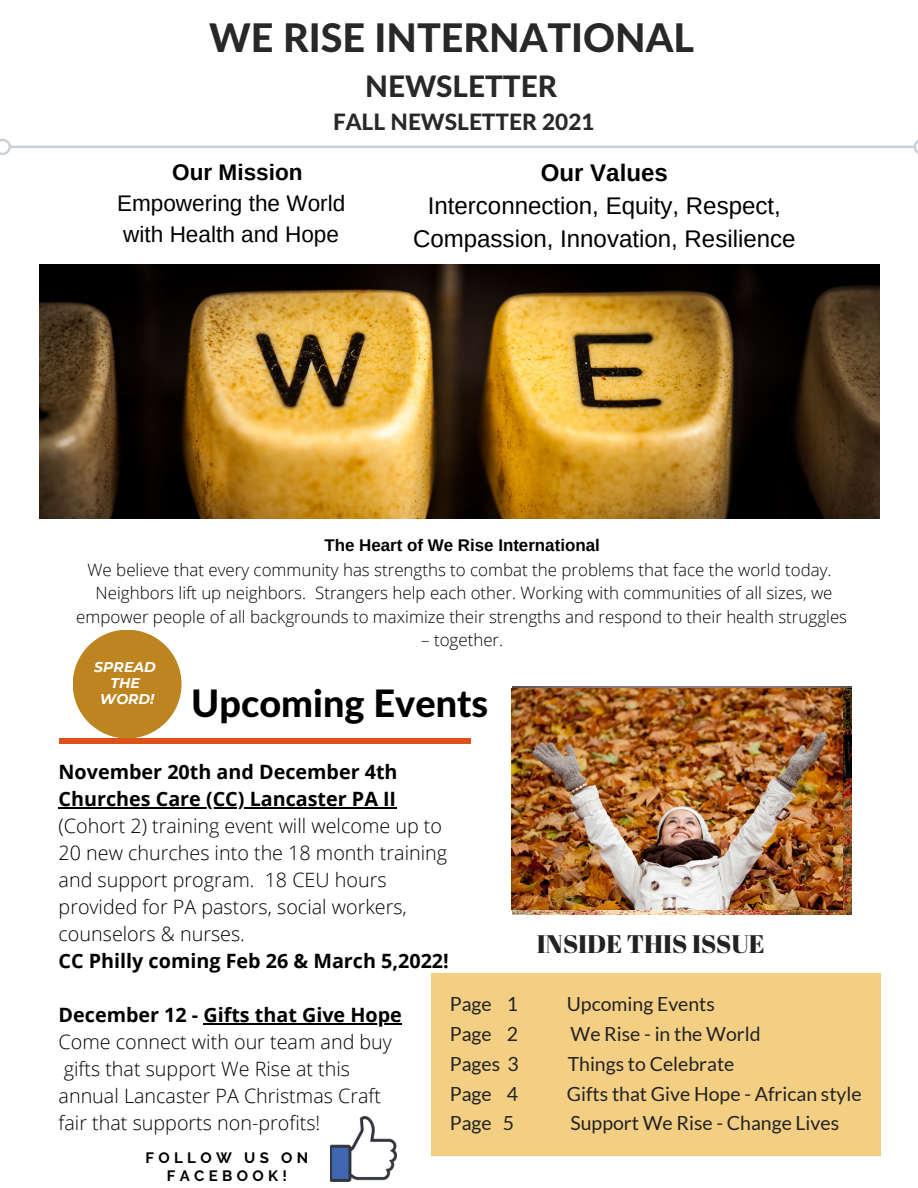
<style>
.page{position:relative;width:918px;height:1188px;background:#fff}
.page>*{position:absolute;margin:0;border:0;box-sizing:border-box;transform-origin:0 0}
.t1{font:800 39.45px "Lato Latin";color:#282828}
.t2{font:800 37.8px "Lato Latin";color:#000}
.t3{font:800 29.55px "Lato Latin";color:#282828}
.t4{font:25.35px "Abril Fatface";color:#222}
.t5{font:24px/32.7px "Arimo";color:#000;text-align:center}
.t6{font:22.5px/30.8px "Arimo";color:#000}
.t7{font:800 22.5px "Lato Latin";color:#282828}
.t8{font:700 22.5px "Arimo";color:#000}
.t9{font:300 19.8px/27px "Open Sans";color:#000}
.t10{font:700 19.8px/27px "Open Sans";color:#000}
.t11{font:19.5px "Lato";color:#222}
.t12{font:300 16.95px/23.2px "Open Sans";color:#000;text-align:center}
.t13{font:700 16.95px "Arimo";color:#000}
.t14{font:700 15px/17.5px "Raleway";letter-spacing:.29em;color:#000;text-align:center}
.t15{font:italic 700 14.1px "Montserrat";color:#fffffe}
.s1{font-weight:700}
.s2{font-weight:300}
</style>
<div class="page">
<svg style="left:0;top:139px;width:918px;height:16px"></svg>
<img style="left:39px;top:265px;width:840px;height:254px">
<div style="left:431px;top:974px;width:450px;height:181px;background:#f3cf84"></div>
<div style="left:59px;top:739px;width:411px;height:5px;background:#dc5119"></div>
<div style="left:73px;top:630px;width:109px;height:109px;background:#bd841f;border-radius:50%"></div>
<hr style="left:59px;top:807px;width:324px;height:1px;background:#000">
<svg style="left:383px;top:807px;width:13px;height:1px"></svg>
<hr style="left:203px;top:1023px;width:199px;height:1px;background:#000">
<img style="left:331px;top:1116px;width:66px;height:66px">
<img style="left:513px;top:689px;width:338px;height:226px">
<img style="left:512px;top:689px;width:330px;height:220px">
<p class="t1" style="left:209px;top:20px;width:487px">WE RISE INTERNATIONAL</p>
<p class="t3" style="left:365px;top:73px;width:193px">NEWSLETTER</p>
<p class="t7" style="left:333px;top:112px;width:263px">FALL NEWSLETTER 2021</p>
<p class="t8" style="left:172px;top:160px;width:132px">Our Mission</p>
<p class="t6" style="left:117px;top:188px;width:230px">Empowering the World with Health and Hope</p>
<p class="t5" style="left:413px;top:157px;width:384px"><span class="s1">Our Values<br></span>Interconnection, Equity, Respect,<br>Compassion, Innovation, Resilience</p>
<p class="t13" style="left:324px;top:535px;width:277px">The Heart of We Rise International</p>
<p class="t12" style="left:76px;top:558px;width:772px">We believe that every community has strengths to combat the problems that face the world today.<br>Neighbors lift up neighbors. Strangers help each other. Working with communities of all sizes, we empower people of all backgrounds to maximize their strengths and respond to their health struggles</p>
<p class="t12" style="left:421px;top:628px;width:84px">– together.</p>
<p class="t15" style="left:94px;top:659px;width:63px">SPREAD</p>
<p class="t15" style="left:110px;top:674px;width:31px">THE</p>
<p class="t15" style="left:100px;top:690px;width:56px">WORD!</p>
<p class="t2" style="left:191px;top:687px;width:299px">Upcoming Events</p>
<p class="t10" style="left:59px;top:758px;width:341px">November 20th and December 4th</p>
<p class="t10" style="left:59px;top:785px;width:339px">Churches Care (CC) Lancaster PA II</p>
<p class="t9" style="left:59px;top:812px;width:385px">(Cohort 2) training event will welcome up to</p>
<p class="t9" style="left:59px;top:839px;width:390px">20 new churches into the 18 month training and support program. 18 CEU hours provided for PA pastors, social workers, counselors &amp; nurses.</p>
<p class="t10" style="left:59px;top:947px;width:392px">CC Philly coming Feb 26 &amp; March 5,2022!</p>
<p class="t10" style="left:59px;top:1001px;width:345px">December 12 - Gifts that Give Hope<br><span class="s2">Come connect with our team and buy</span></p>
<p class="t9" style="left:64px;top:1055px;width:288px">gifts that support We Rise at this</p>
<p class="t9" style="left:59px;top:1082px;width:324px">annual Lancaster PA Christmas Craft</p>
<p class="t9" style="left:59px;top:1109px;width:263px">fair that supports non-profits!</p>
<p class="t4" style="left:537px;top:926px;width:229px">INSIDE THIS ISSUE</p>
<p class="t11" style="left:450px;top:992px;width:70px">Page 1</p>
<p class="t11" style="left:567px;top:992px;width:150px">Upcoming Events</p>
<p class="t11" style="left:450px;top:1022px;width:70px">Page 2</p>
<p class="t11" style="left:571px;top:1022px;width:192px">We Rise - in the World</p>
<p class="t11" style="left:450px;top:1052px;width:71px">Pages 3</p>
<p class="t11" style="left:568px;top:1052px;width:168px">Things to Celebrate</p>
<p class="t11" style="left:450px;top:1081px;width:70px">Page 4</p>
<p class="t11" style="left:567px;top:1081px;width:297px">Gifts that Give Hope - African style</p>
<p class="t11" style="left:450px;top:1111px;width:66px">Page 5</p>
<p class="t11" style="left:571px;top:1111px;width:270px">Support We Rise - Change Lives</p>
<p class="t14" style="left:146px;top:1149px;width:164px">FOLLOW US ON<br>FACEBOOK!</p>
</div>
